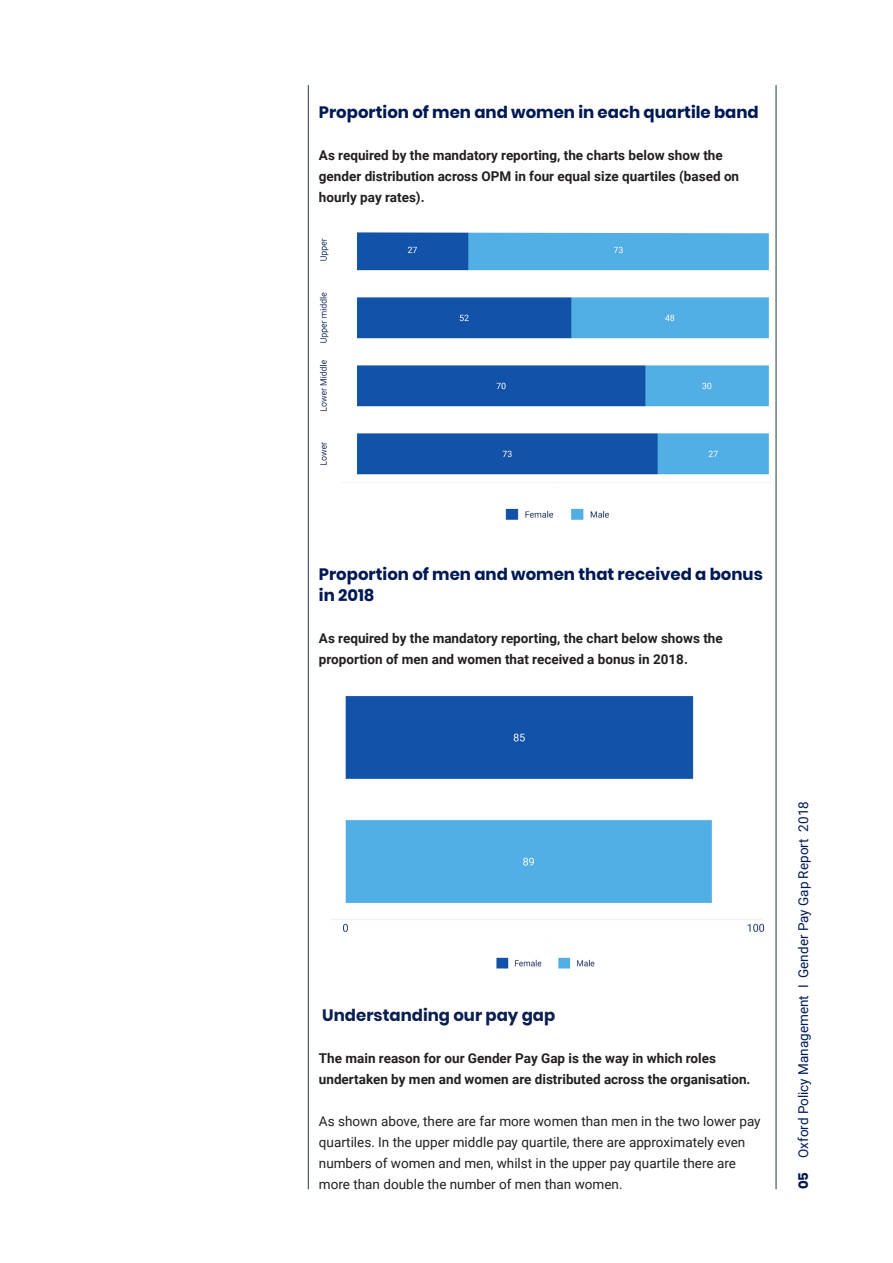
<style>
.page{position:relative;width:893px;height:1263px;background:#fff}
.page>*{position:absolute;margin:0;border:0;box-sizing:border-box;transform-origin:0 0}
.t1{font:700 16.5px/21px "Poppins";color:#001954}
.Full_out_text{font:700 16.5px "Poppins";color:#0b1f51}
.Full_out_text-2{font:700 13.5px/21px "Roboto";color:#231f20}
.Full_out_text-3{font:13.5px/21px "Roboto";color:#231f20}
.Running_footer{font:13.5px "Roboto";color:#001954}
.s1{font-family:"Poppins";font-weight:700}
</style>
<div class="page">
<hr style="left:308px;top:85px;width:1px;height:1104px;background:#273a3f">
<hr style="left:776px;top:85px;width:1px;height:1104px;background:#273a3f">
<img style="left:319px;top:232px;width:452px;height:288px">
<img style="left:331px;top:696px;width:434px;height:273px">
<p class="t1" style="left:319px;top:102px;width:441px">Proportion of men and women in each quartile band</p>
<p class="Full_out_text-2" style="left:319px;top:144px;width:422px">As required by the mandatory reporting, the charts below show the gender distribution across OPM in four equal size quartiles (based on hourly pay rates).</p>
<p class="t1" style="left:319px;top:564px;width:445px">Proportion of men and women that received a bonus in 2018</p>
<p class="Full_out_text-2" style="left:319px;top:627px;width:405px">As required by the mandatory reporting, the chart below shows the proportion of men and women that received a bonus in 2018.</p>
<p class="Full_out_text" style="left:322px;top:1006px;width:234px">Understanding our pay gap</p>
<p class="Full_out_text-2" style="left:319px;top:1047px;width:433px">The main reason for our Gender Pay Gap is the way in which roles undertaken by men and women are distributed across the organisation.</p>
<p class="Full_out_text-3" style="left:319px;top:1110px;width:443px">As shown above, there are far more women than men in the two lower pay quartiles. In the upper middle pay quartile, there are approximately even numbers of women and men, whilst in the upper pay quartile there are more than double the number of men than women.</p>
<p class="Running_footer" style="left:794px;top:1189px;width:389px;rotate:-90deg"><span class="s1">05</span> Oxford Policy Management I Gender Pay Gap Report 2018</p>
</div>
